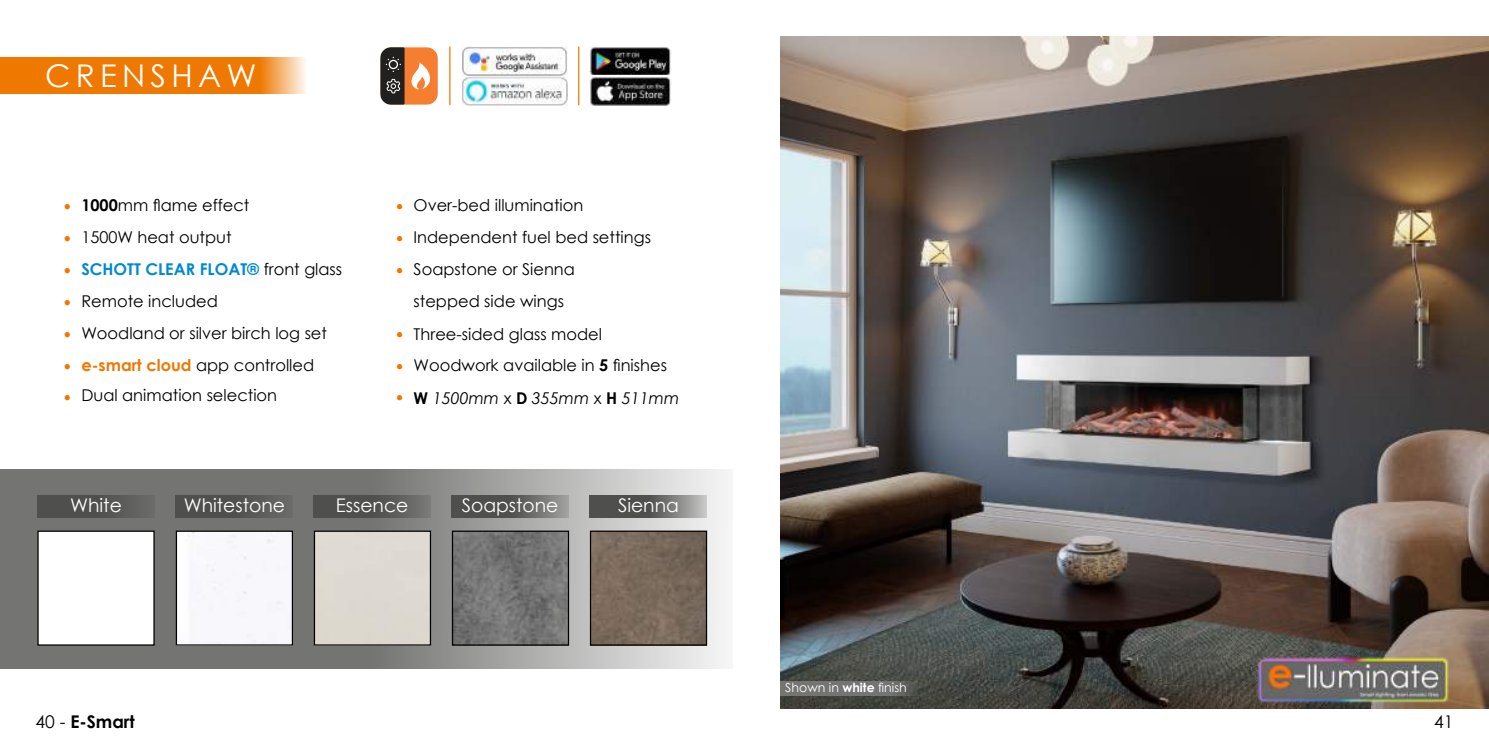
<style>
.page{position:relative;width:1489px;height:745px;background:#fff}
.page>*{position:absolute;margin:0;border:0;box-sizing:border-box;transform-origin:0 0}
.t1{font:31.25px "Century Gothic";letter-spacing:.17em;color:#fff}
.t2{font:20px "Minion Pro";color:#ee7800}
.t3{font:18.75px "Century Gothic";color:#fff}
.t4{font:700 17.5px "Century Gothic";color:#000}
.t5{font:17.5px "Century Gothic";color:#000}
.t6{font:16.25px/32px "Century Gothic";color:#000}
.t7{font:700 16.25px "Century Gothic";color:#0089d1}
.t8{font:italic 16.25px "Century Gothic";color:#000}
.t9{font:12.5px "Century Gothic";color:#fff}
.s1{font-weight:700}
.s2{font-family:"Minion Pro";font-size:20px;color:#ee7800}
.s3{font-family:"Minion Pro";font-weight:400;font-size:20px;color:#ee7800}
.s4{font-weight:400;color:#000}
.s5{font-weight:700;color:#ee7800}
.s6{font-family:"Minion Pro";font-style:normal;font-size:20px;color:#ee7800}
.s7{font-weight:700;font-style:normal}
.s8{font-style:normal}
.s9{font-weight:400}
</style>
<div class="page">
<img style="left:780px;top:36px;width:708px;height:672px">
<div style="left:0;top:58px;width:306px;height:36px;background:#ee7800"></div>
<img style="left:461px;top:47px;width:106px;height:58px">
<img style="left:590px;top:77px;width:81px;height:28px">
<img style="left:589px;top:47px;width:82px;height:27px">
<hr style="left:578px;top:46px;width:1px;height:59px;background:#ee7800">
<svg style="left:380px;top:47px;width:24px;height:58px"></svg>
<svg style="left:381px;top:47px;width:57px;height:58px;background:#a96f49"></svg>
<hr style="left:449px;top:46px;width:1px;height:59px;background:#ee7800">
<img style="left:1254px;top:655px;width:196px;height:50px">
<div style="left:780px;top:680px;width:137px;height:14px;background:#747473"></div>
<svg style="left:0;top:469px;width:728px;height:199px;background:#919191"></svg>
<div style="left:37px;top:495px;width:118px;height:22px;background:linear-gradient(to right,#484847,#646463)"></div>
<div style="left:38px;top:531px;width:116px;height:113px;background:#fff"></div>
<div style="left:37px;top:530px;width:118px;height:115px;border:1px solid #000"></div>
<img style="left:178px;top:532px;width:113px;height:111px">
<div style="left:176px;top:530px;width:117px;height:115px;border:1px solid #000"></div>
<img style="left:454px;top:532px;width:113px;height:111px">
<div style="left:452px;top:530px;width:117px;height:115px;border:1px solid #000"></div>
<div style="left:316px;top:532px;width:113px;height:111px;background:#ddd8d2"></div>
<div style="left:314px;top:530px;width:117px;height:115px;border:1px solid #000"></div>
<div style="left:176px;top:495px;width:117px;height:22px;background:linear-gradient(to right,#484847,#656564)"></div>
<div style="left:313px;top:495px;width:117px;height:22px;background:linear-gradient(to right,#454544,#6c6c6b)"></div>
<svg style="left:451px;top:495px;width:117px;height:22px;background:#626261"></svg>
<svg style="left:590px;top:495px;width:117px;height:22px;background:#6c6c6b"></svg>
<img style="left:592px;top:532px;width:113px;height:111px">
<div style="left:590px;top:530px;width:117px;height:115px;border:1px solid #000"></div>
<h1 class="t1" style="left:45px;top:54px;width:213px">CRENSHAW</h1>
<p class="t2" style="left:64px;top:191px;width:9px">•</p>
<p class="t2" style="left:64px;top:223px;width:9px">•</p>
<p class="t6" style="left:81px;top:189px;width:170px"><span class="s1">1000</span>mm flame effect</p>
<p class="t6" style="left:81px;top:221px;width:152px">1500W heat output</p>
<p class="t6" style="left:413px;top:189px;width:239px;text-indent:-18px"><span class="s2">•</span> Over-bed illumination<br>Independent fuel bed settings</p>
<p class="t2" style="left:396px;top:223px;width:9px">•</p>
<p class="t7" style="left:64px;top:256px;width:280px"><span class="s3">•</span> SCHOTT CLEAR FLOAT® <span class="s4">front glass</span></p>
<p class="t2" style="left:396px;top:255px;width:9px">•</p>
<p class="t6" style="left:413px;top:253px;width:163px">Soapstone or Sienna</p>
<p class="t2" style="left:64px;top:287px;width:9px">•</p>
<p class="t6" style="left:81px;top:284px;width:138px">Remote included</p>
<p class="t6" style="left:413px;top:284px;width:152px">stepped side wings</p>
<p class="t2" style="left:64px;top:319px;width:9px">•</p>
<p class="t2" style="left:64px;top:351px;width:9px">•</p>
<p class="t2" style="left:64px;top:381px;width:9px">•</p>
<p class="t6" style="left:81px;top:316px;width:247px">Woodland or silver birch log set <span class="s5">e-smart cloud</span> app controlled</p>
<p class="t6" style="left:81px;top:379px;width:197px">Dual animation selection</p>
<p class="t2" style="left:396px;top:319px;width:9px">•</p>
<p class="t6" style="left:413px;top:317px;width:190px">Three-sided glass model</p>
<p class="t6" style="left:413px;top:348px;width:255px">Woodwork available in <span class="s1">5</span> finishes</p>
<p class="t8" style="left:396px;top:386px;width:285px"><span class="s6">•</span> <span class="s7">W</span> 1500mm <span class="s8">x</span> <span class="s7">D</span> 355mm <span class="s8">x</span> <span class="s7">H</span> 511mm</p>
<p class="t2" style="left:396px;top:351px;width:9px">•</p>
<p class="t3" style="left:70px;top:492px;width:53px">White</p>
<p class="t3" style="left:184px;top:492px;width:103px">Whitestone</p>
<p class="t3" style="left:336px;top:492px;width:74px">Essence</p>
<p class="t3" style="left:461px;top:492px;width:98px">Soapstone</p>
<p class="t3" style="left:618px;top:492px;width:62px">Sienna</p>
<p class="t9" style="left:785px;top:678px;width:123px">Shown in <span class="s1">white</span> finish</p>
<p class="t4" style="left:35px;top:708px;width:101px"><span class="s9">40 -</span> E-Smart</p>
<p class="t5" style="left:1433px;top:709px;width:21px">41</p>
</div>
